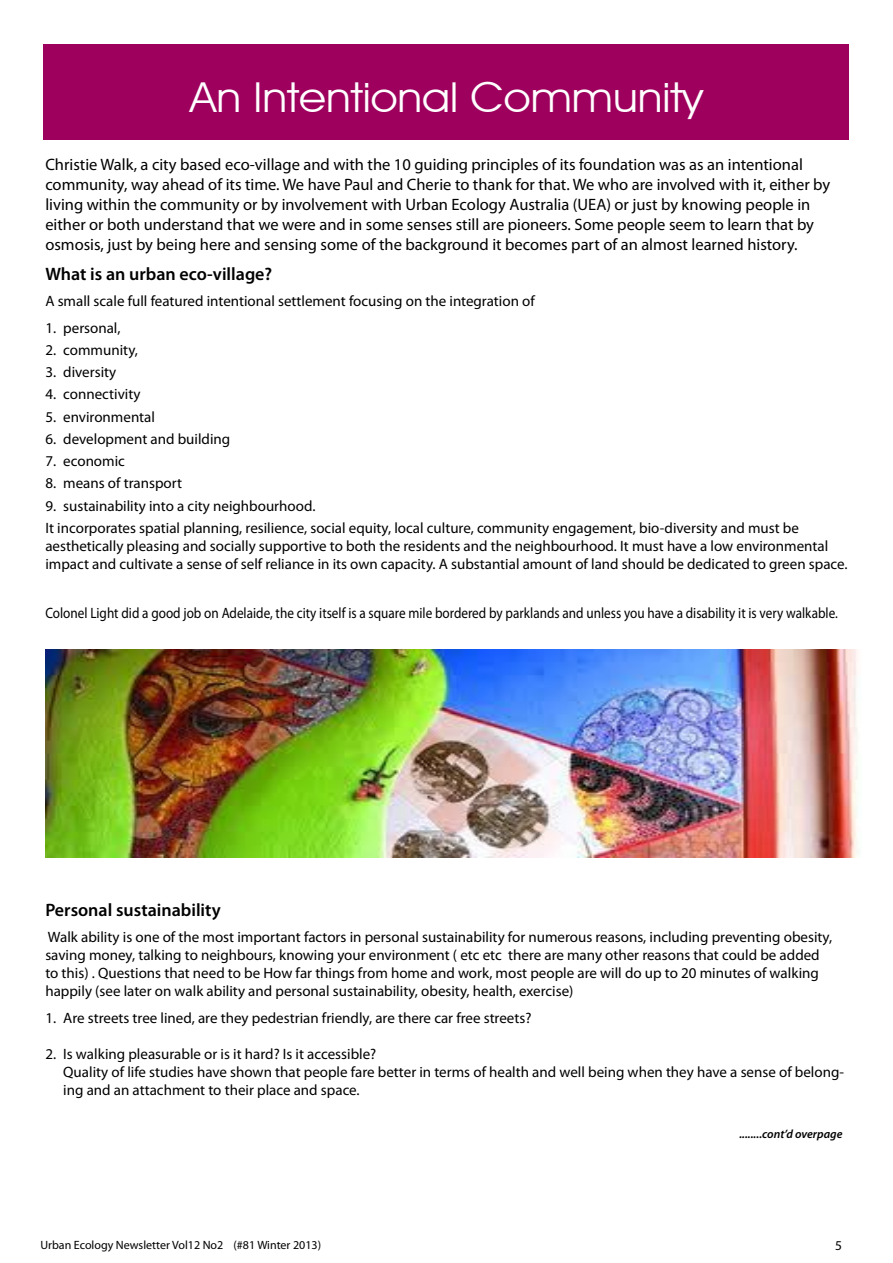
<style>
.page{position:relative;width:893px;height:1263px;background:#fff}
.page>*{position:absolute;margin:0;border:0;box-sizing:border-box;transform-origin:0 0}
.t1{font:41.25px "Decker";color:#fff;scale:1.07 1}
.t2{font:600 18px "Myriad Pro";color:#000}
.t3{font:16.5px/19.8px "Myriad Pro";color:#000}
.t4{font:15px/18px "Myriad Pro";color:#000}
.t5{font:15px "Myriad Pro";color:#000;scale:.88 1}
.t6{font:13.5px "Myriad Pro";color:#000}
.t7{font:12px "Myriad Pro";color:#000}
.t8{font:italic 600 12px "Myriad Pro";color:#000}
</style>
<div class="page">
<div style="left:44px;top:45px;width:805px;height:95px;background:#9e005d"></div>
<img style="left:45px;top:649px;width:813px;height:209px">
<h1 class="t1" style="left:190px;top:72px;width:481px">An Intentional Community</h1>
<p class="t3" style="left:45px;top:155px;width:786px">Christie Walk, a city based eco-village and with the 10 guiding principles of its foundation was as an intentional community, way ahead of its time. We have Paul and Cherie to thank for that. We who are involved with it, either by living within the community or by involvement with Urban Ecology Australia (UEA) or just by knowing people in either or both understand that we were and in some senses still are pioneers. Some people seem to learn that by osmosis, just by being here and sensing some of the background it becomes part of an almost learned history.</p>
<p class="t2" style="left:45px;top:262px;width:228px">What is an urban eco-village?</p>
<p class="t4" style="left:45px;top:292px;width:491px">A small scale full featured intentional settlement focusing on the integration of</p>
<p class="t4" style="left:45px;top:318px;width:77px">1. personal,</p>
<p class="t4" style="left:45px;top:341px;width:94px">2. community,</p>
<p class="t4" style="left:45px;top:363px;width:72px">3. diversity</p>
<p class="t4" style="left:45px;top:385px;width:97px">4. connectivity</p>
<p class="t4" style="left:45px;top:407px;width:111px">5. environmental</p>
<p class="t4" style="left:45px;top:430px;width:186px">6. development and building</p>
<p class="t4" style="left:45px;top:452px;width:81px">7. economic</p>
<p class="t4" style="left:45px;top:474px;width:138px">8. means of transport</p>
<p class="t4" style="left:45px;top:494px;width:755px;line-height:22.2px">9. sustainability into a city neighbourhood.<br>It incorporates spatial planning, resilience, social equity, local culture, community engagement, bio-diversity and must be</p>
<p class="t4" style="left:45px;top:537px;width:804px">aesthetically pleasing and socially supportive to both the residents and the neighbourhood. It must have a low environmental impact and cultivate a sense of self reliance in its own capacity. A substantial amount of land should be dedicated to green space.</p>
<p class="t5" style="left:45px;top:603px;width:902px">Colonel Light did a good job on Adelaide, the city itself is a square mile bordered by parklands and unless you have a disability it is very walkable.</p>
<p class="t2" style="left:45px;top:898px;width:177px">Personal sustainability</p>
<p class="t4" style="left:45px;top:928px;width:788px">Walk ability is one of the most important factors in personal sustainability for numerous reasons, including preventing obesity, saving money, talking to neighbours, knowing your environment ( etc etc there are many other reasons that could be added to this) . Questions that need to be How far things from home and work, most people are will do up to 20 minutes of walking happily (see later on walk ability and personal sustainability, obesity, health, exercise)</p>
<p class="t4" style="left:45px;top:1008px;width:488px">1. Are streets tree lined, are they pedestrian friendly, are there car free streets?</p>
<p class="t4" style="left:63px;top:1044px;width:782px;text-indent:-18px">2. Is walking pleasurable or is it hard? Is it accessible?<br>Quality of life studies have shown that people fare better in terms of health and well being when they have a sense of belong&shy;ing and an attachment to their place and space.</p>
<p class="t8" style="left:739px;top:1126px;width:105px">........cont’d overpage</p>
<p class="t7" style="left:40px;top:1237px;width:282px">Urban Ecology Newsletter Vol12 No2 (#81 Winter 2013)</p>
<p class="t6" style="left:835px;top:1237px;width:8px">5</p>
</div>
